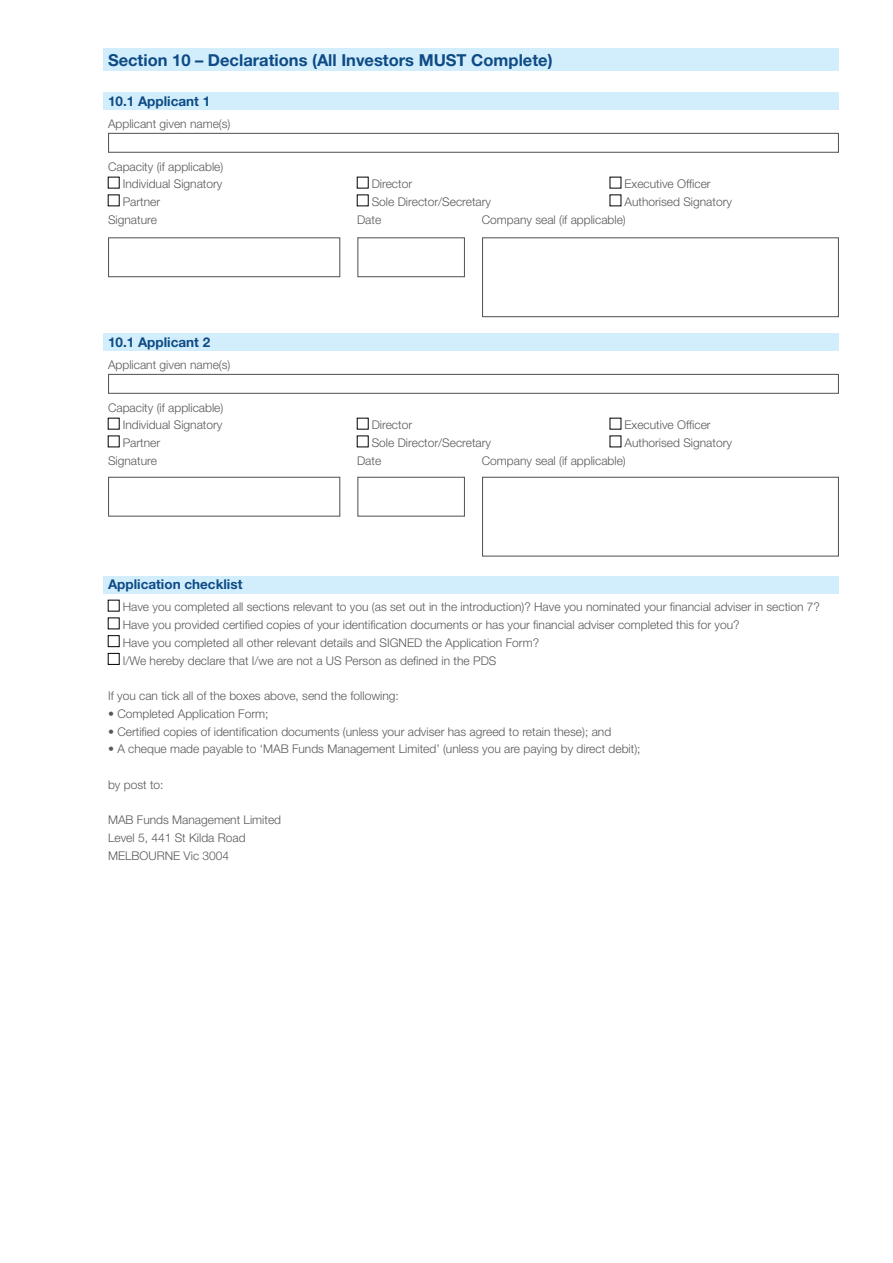
<style>
.page{position:relative;width:893px;height:1263px;background:#fff}
.page>*{position:absolute;margin:0;border:0;box-sizing:border-box;transform-origin:0 0}
.t1{font:700 16.5px "Helvetica Neue LT Pro";color:#0e4b85}
.t2{font:700 13.5px "Helvetica Neue LT Pro";color:#0e4b85}
.t3{font:300 12px/17.7px "Helvetica Neue LT Pro";color:#58595b;text-align:right}
</style>
<div class="page">
<div style="left:104px;top:48px;width:735px;height:22px;background:#d2eefc"></div>
<div style="left:104px;top:92px;width:735px;height:17px;background:#d2eefc"></div>
<div style="left:108px;top:133px;width:731px;height:20px;border:1px solid #58595b"></div>
<div style="left:104px;top:333px;width:735px;height:17px;background:#d2eefc"></div>
<div style="left:108px;top:374px;width:731px;height:20px;border:1px solid #58595b"></div>
<div style="left:104px;top:576px;width:735px;height:17px;background:#d2eefc"></div>
<div style="left:108px;top:635px;width:11px;height:12px;border:1px solid #000"></div>
<div style="left:108px;top:653px;width:11px;height:12px;border:1px solid #000"></div>
<div style="left:482px;top:237px;width:357px;height:80px;border:1px solid #58595b"></div>
<div style="left:482px;top:477px;width:357px;height:80px;border:1px solid #58595b"></div>
<div style="left:357px;top:237px;width:108px;height:40px;border:1px solid #58595b"></div>
<div style="left:357px;top:477px;width:108px;height:40px;border:1px solid #58595b"></div>
<div style="left:108px;top:237px;width:232px;height:40px;border:1px solid #58595b"></div>
<div style="left:108px;top:477px;width:232px;height:40px;border:1px solid #58595b"></div>
<h1 class="t1" style="left:108px;top:50px;width:446px">Section 10 – Declarations (All Investors MUST Complete)</h1>
<p class="t2" style="left:108px;top:92px;width:104px">10.1 Applicant 1</p>
<p class="t3" style="left:108px;top:114px;width:124px">Applicant given name(s)</p>
<p class="t3" style="left:108px;top:157px;width:117px">Capacity (if applicable)<br>Individual Signatory</p>
<p class="t3" style="left:372px;top:175px;width:42px">Director</p>
<p class="t3" style="left:624px;top:175px;width:88px">Executive Officer</p>
<p class="t3" style="left:123px;top:193px;width:39px">Partner</p>
<p class="t3" style="left:372px;top:193px;width:121px">Sole Director/Secretary</p>
<p class="t3" style="left:624px;top:193px;width:109px">Authorised Signatory</p>
<p class="t3" style="left:108px;top:210px;width:50px">Signature</p>
<p class="t3" style="left:357px;top:210px;width:26px">Date</p>
<p class="t3" style="left:482px;top:210px;width:146px">Company seal (if applicable)</p>
<p class="t2" style="left:108px;top:333px;width:104px">10.1 Applicant 2</p>
<p class="t3" style="left:108px;top:355px;width:124px">Applicant given name(s)</p>
<p class="t3" style="left:108px;top:398px;width:117px">Capacity (if applicable)<br>Individual Signatory</p>
<p class="t3" style="left:372px;top:416px;width:42px">Director</p>
<p class="t3" style="left:624px;top:416px;width:88px">Executive Officer</p>
<p class="t3" style="left:123px;top:434px;width:39px">Partner</p>
<p class="t3" style="left:372px;top:434px;width:121px">Sole Director/Secretary</p>
<p class="t3" style="left:624px;top:434px;width:109px">Authorised Signatory</p>
<p class="t3" style="left:108px;top:451px;width:50px">Signature</p>
<p class="t3" style="left:357px;top:451px;width:26px">Date</p>
<p class="t3" style="left:482px;top:451px;width:146px">Company seal (if applicable)</p>
<p class="t2" style="left:108px;top:576px;width:136px">Application checklist</p>
<p class="t3" style="left:123px;top:598px;width:699px;text-align:left">Have you completed all sections relevant to you (as set out in the introduction)? Have you nominated your financial adviser in section 7?<br>Have you provided certified copies of your identification documents or has your financial adviser completed this for you?<br>Have you completed all other relevant details and SIGNED the Application Form?<br>I/We hereby declare that I/we are not a US Person as defined in the PDS</p>
<p class="t3" style="left:108px;top:687px;width:292px">If you can tick all of the boxes above, send the following:</p>
<p class="t3" style="left:108px;top:704px;width:162px">• Completed Application Form;</p>
<p class="t3" style="left:108px;top:722px;width:505px">• Certified copies of identification documents (unless your adviser has agreed to retain these); and</p>
<p class="t3" style="left:108px;top:740px;width:534px">• A cheque made payable to ‘MAB Funds Management Limited’ (unless you are paying by direct debit);</p>
<p class="t3" style="left:108px;top:775px;width:57px">by post to:</p>
<p class="t3" style="left:108px;top:811px;width:175px;text-align:left">MAB Funds Management Limited<br>Level 5, 441 St Kilda Road<br>MELBOURNE Vic 3004</p>
</div>
